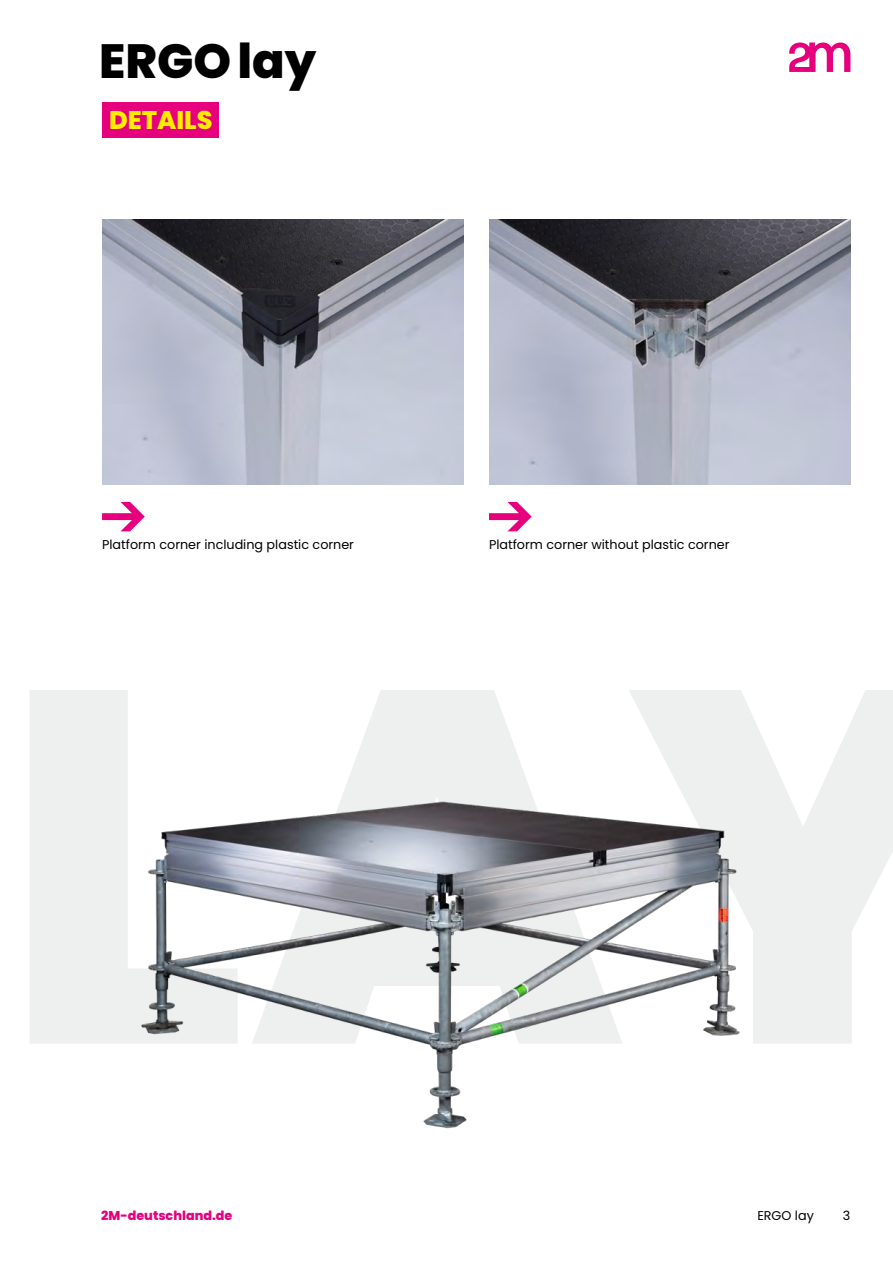
<style>
.page{position:relative;width:893px;height:1263px;background:#fff}
.page>*{position:absolute;margin:0;border:0;box-sizing:border-box;transform-origin:0 0}
.t1{font:800 48px "Poppins";color:#000}
.t2{font:800 25.5px "Poppins";color:#ffed00}
.t3{font:12.75px "Poppins";color:#000}
.t4{font:800 12.75px "Poppins";color:#e6007d}
</style>
<div class="page">
<svg style="left:789px;top:43px;width:61px;height:29px"></svg>
<img style="left:489px;top:219px;width:361px;height:265px">
<img style="left:102px;top:219px;width:361px;height:265px">
<img style="left:141px;top:801px;width:599px;height:328px">
<div style="left:102px;top:102px;width:116px;height:35px;background:#e6007d"></div>
<svg style="left:102px;top:502px;width:43px;height:29px"></svg>
<svg style="left:489px;top:502px;width:43px;height:29px"></svg>
<h1 class="t1" style="left:99px;top:33px;width:219px">ERGOlay</h1>
<h2 class="t2" style="left:109px;top:105px;width:105px">DETAILS</h2>
<p class="t3" style="left:102px;top:537px;width:254px">Platform corner including plastic corner</p>
<p class="t3" style="left:489px;top:537px;width:242px">Platform corner without plastic corner</p>
<p class="t4" style="left:101px;top:1208px;width:133px">2M-deutschland.de</p>
<p class="t3" style="left:757px;top:1208px;width:58px">ERGO lay</p>
<p class="t3" style="left:843px;top:1208px;width:9px">3</p>
</div>
